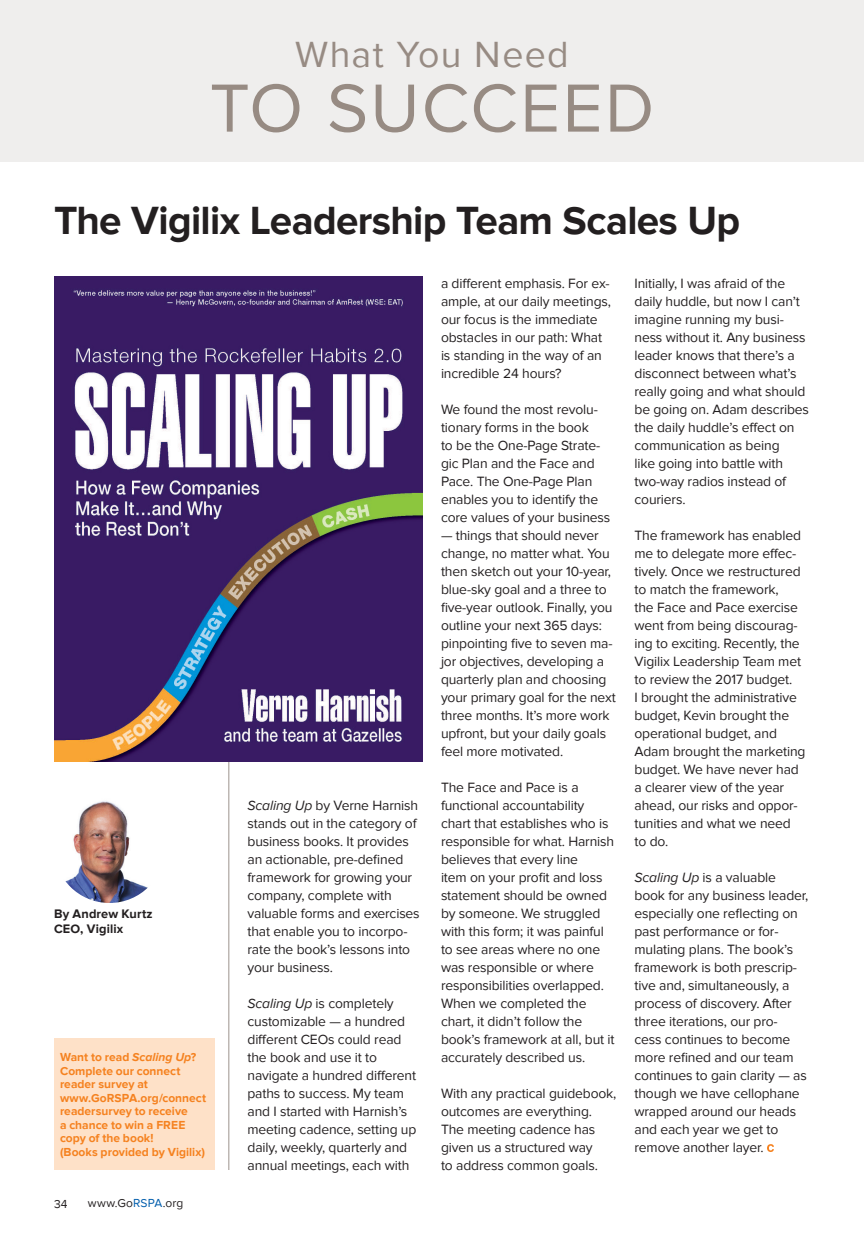
<style>
.page{position:relative;width:864px;height:1242px;background:#fff}
.page>*{position:absolute;margin:0;border:0;box-sizing:border-box;transform-origin:0 0}
.t1{font:70.5px "Proxima Nova";letter-spacing:.03em;color:#978b83}
.HEADLINE{font:700 40.5px "Proxima Nova";letter-spacing:-.015em;color:#231f20}
.t2{font:37.5px "Proxima Nova";letter-spacing:.035em;color:#978b83}
.BODY{font:13.8px/18px "Proxima Nova";letter-spacing:-.01em;color:#231f20}
.By_Line_small{font:700 12.75px/15px "Proxima Nova";letter-spacing:.01em;color:#231f20}
.t3{font:700 12px/13.5px "Proxima Nova";color:#f58220}
.t4{font:12px "Proxima Nova";letter-spacing:.01em;color:#231f20}
.s1{font-style:italic}
.s2{color:#015dac}
</style>
<div class="page">
<div style="left:0;top:0;width:864px;height:162px;background:#efeeed"></div>
<svg style="left:767px;top:1144px;width:7px;height:8px"></svg>
<hr style="left:228px;top:762px;width:2px;height:408px;background:#bdb7b3">
<img style="left:54px;top:276px;width:369px;height:486px">
<img style="left:54px;top:792px;width:111px;height:111px;border-radius:56px">
<div style="left:54px;top:1038px;width:160px;height:132px;background:#fee1c8"></div>
<p class="t2" style="left:295px;top:33px;width:275px">What You Need</p>
<p class="t1" style="left:210px;top:68px;width:446px">TO SUCCEED</p>
<p class="HEADLINE" style="left:54px;top:197px;width:688px">The Vigilix Leadership Team Scales Up</p>
<p class="By_Line_small" style="left:54px;top:907px;width:100px">By Andrew Kurtz<br>CEO, Vigilix</p>
<p class="t3" style="left:60px;top:1051px;width:138px">Want to read <span class="s1">Scaling Up</span>?<br>Complete our connect reader survey at</p>
<p class="t3" style="left:60px;top:1092px;width:148px">www.GoRSPA.org/connect readersurvey to receive<br>a chance to win a FREE copy of the book!<br>(Books provided by Vigilix)</p>
<p class="t4" style="left:54px;top:1197px;width:15px">34</p>
<p class="t4" style="left:88px;top:1196px;width:97px">www.Go<span class="s2">RSPA</span>.org</p>
<p class="BODY" style="left:248px;top:797px;width:174px"><span class="s1">Scaling Up</span> by Verne Harnish stands out in the category of business books. It provides an actionable, pre-defined framework for growing your company, complete with valuable forms and exercises that enable you to incorpo&shy;rate the book’s lessons into your business.</p>
<p class="BODY" style="left:248px;top:995px;width:170px"><span class="s1">Scaling Up</span> is completely customizable — a hundred different CEOs could read the book and use it to navigate a hundred different paths to success. My team and I started with Harnish’s meeting cadence, setting up daily, weekly, quarterly and annual meetings, each with</p>
<p class="BODY" style="left:441px;top:275px;width:172px">a different emphasis. For ex&shy;ample, at our daily meetings, our focus is the immediate obstacles in our path: What is standing in the way of an incredible 24 hours?</p>
<p class="BODY" style="left:441px;top:401px;width:171px">We found the most revolu&shy;tionary forms in the book<br>to be the One-Page Strate&shy;gic Plan and the Face and<br>Pace. The One-Page Plan enables you to identify the core values of your business</p>
<p class="BODY" style="left:441px;top:527px;width:176px">— things that should never change, no matter what. You then sketch out your 10-year, blue-sky goal and a three to five-year outlook. Finally, you outline your next 365 days: pinpointing five to seven ma&shy;jor objectives, developing a quarterly plan and choosing your primary goal for the next three months. It’s more work upfront, but your daily goals feel more motivated.</p>
<p class="BODY" style="left:441px;top:779px;width:175px">The Face and Pace is a functional accountability chart that establishes who is responsible for what. Harnish believes that every line<br>item on your profit and loss statement should be owned by someone. We struggled with this form; it was painful to see areas where no one was responsible or where responsibilities overlapped.<br>When we completed the chart, it didn’t follow the book’s framework at all, but it accurately described us.</p>
<p class="BODY" style="left:441px;top:1085px;width:177px">With any practical guidebook, outcomes are everything.<br>The meeting cadence has given us a structured way<br>to address common goals.</p>
<p class="BODY" style="left:634px;top:275px;width:176px">Initially, I was afraid of the daily huddle, but now I can’t imagine running my busi&shy;ness without it. Any business leader knows that there’s a disconnect between what’s really going and what should be going on. Adam describes the daily huddle’s effect on communication as being<br>like going into battle with two-way radios instead of couriers.</p>
<p class="BODY" style="left:634px;top:527px;width:173px">The framework has enabled me to delegate more effec&shy;tively. Once we restructured to match the framework,<br>the Face and Pace exercise went from being discourag&shy;ing to exciting. Recently, the<br>Vigilix Leadership Team met to review the 2017 budget.<br>I brought the administrative budget, Kevin brought the operational budget, and<br>Adam brought the marketing budget. We have never had a clearer view of the year ahead, our risks and oppor&shy;tunities and what we need to do.</p>
<p class="BODY" style="left:634px;top:869px;width:175px"><span class="s1">Scaling Up</span> is a valuable book for any business leader, especially one reflecting on past performance or for&shy;mulating plans. The book’s framework is both prescrip&shy;tive and, simultaneously, a process of discovery. After three iterations, our pro&shy;cess continues to become more refined and our team continues to gain clarity — as though we have cellophane wrapped around our heads and each year we get to remove another layer.</p>
</div>
